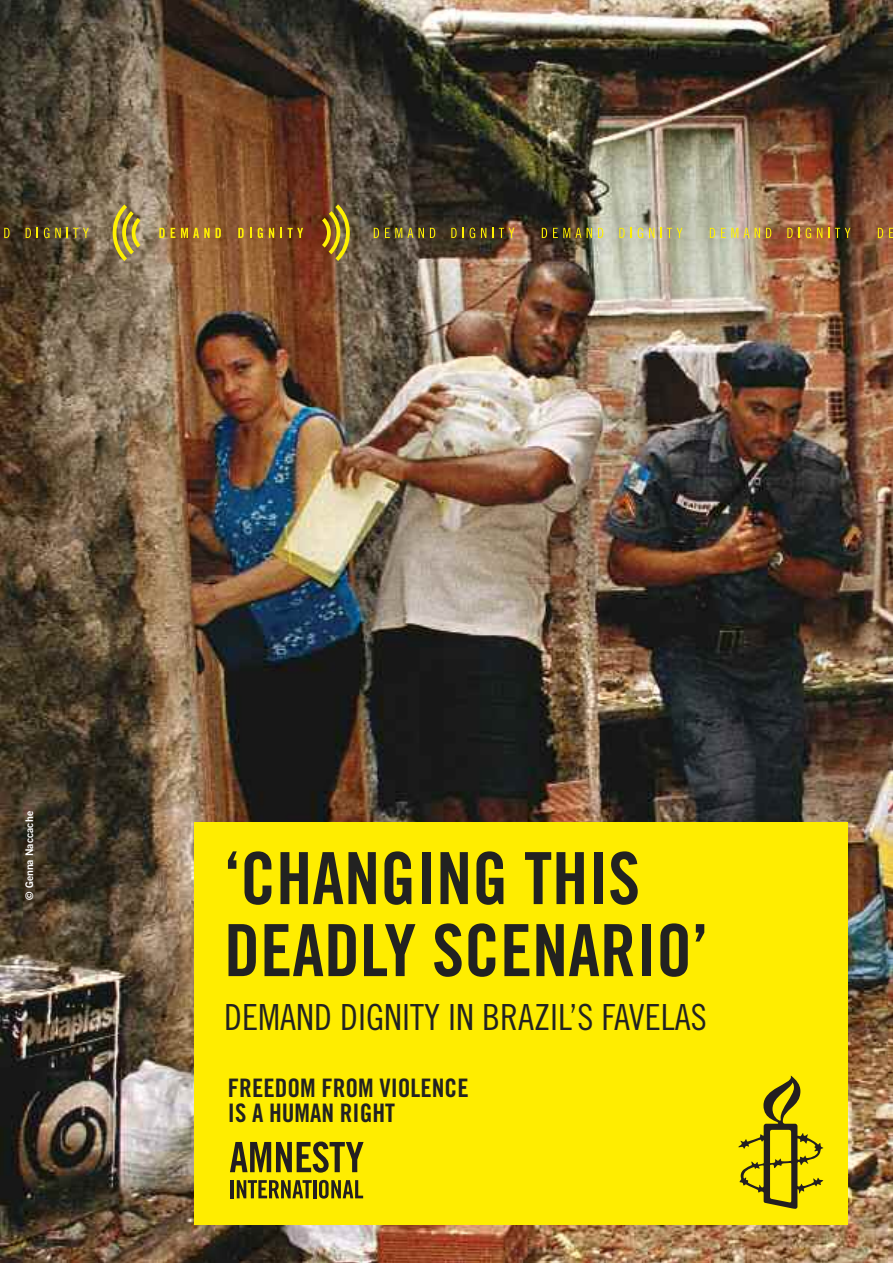
<style>
.page{position:relative;width:893px;height:1263px;background:#fff}
.page>*{position:absolute;margin:0;border:0;box-sizing:border-box;transform-origin:0 0}
.t1{font:72px/72px "Amnesty Trade Gothic Bd Cn 20 OTF";color:#222221}
.t2{font:36px "Amnesty Trade Gothic Cn 18";color:#222221}
.t3{font:25.5px/25.5px "Amnesty Trade Gothic Bd Cn 20 OTF";color:#222221}
.t4{font:10.5px "Amnesty Trade Gothic Bd 2";color:#fff}
</style>
<div class="page">
<img style="left:0;top:0;width:893px;height:1263px">
<svg style="left:159px;top:228px;width:6px;height:10px"></svg>
<svg style="left:171px;top:228px;width:4px;height:10px"></svg>
<svg style="left:181px;top:228px;width:40px;height:10px"></svg>
<svg style="left:238px;top:228px;width:6px;height:10px"></svg>
<svg style="left:258px;top:228px;width:5px;height:10px"></svg>
<svg style="left:269px;top:228px;width:5px;height:10px"></svg>
<svg style="left:280px;top:228px;width:2px;height:10px"></svg>
<svg style="left:288px;top:228px;width:15px;height:10px"></svg>
<svg style="left:374px;top:228px;width:5px;height:10px"></svg>
<svg style="left:385px;top:228px;width:28px;height:10px"></svg>
<svg style="left:419px;top:228px;width:5px;height:10px"></svg>
<svg style="left:430px;top:228px;width:5px;height:10px"></svg>
<svg style="left:451px;top:228px;width:6px;height:10px"></svg>
<svg style="left:470px;top:228px;width:5px;height:10px"></svg>
<svg style="left:481px;top:228px;width:5px;height:10px"></svg>
<svg style="left:499px;top:228px;width:15px;height:10px"></svg>
<svg style="left:542px;top:228px;width:5px;height:10px"></svg>
<svg style="left:553px;top:228px;width:28px;height:10px"></svg>
<svg style="left:587px;top:228px;width:5px;height:10px"></svg>
<svg style="left:598px;top:228px;width:5px;height:10px"></svg>
<svg style="left:619px;top:228px;width:6px;height:10px"></svg>
<svg style="left:638px;top:228px;width:5px;height:10px"></svg>
<svg style="left:649px;top:228px;width:5px;height:10px"></svg>
<svg style="left:667px;top:228px;width:15px;height:10px"></svg>
<svg style="left:710px;top:228px;width:5px;height:10px"></svg>
<svg style="left:721px;top:228px;width:28px;height:10px"></svg>
<svg style="left:755px;top:228px;width:5px;height:10px"></svg>
<svg style="left:766px;top:228px;width:5px;height:10px"></svg>
<svg style="left:787px;top:228px;width:6px;height:10px"></svg>
<svg style="left:806px;top:228px;width:5px;height:10px"></svg>
<svg style="left:817px;top:228px;width:5px;height:10px"></svg>
<svg style="left:828px;top:228px;width:22px;height:10px"></svg>
<svg style="left:878px;top:228px;width:5px;height:10px"></svg>
<svg style="left:889px;top:228px;width:4px;height:10px"></svg>
<svg style="left:4px;top:228px;width:6px;height:10px"></svg>
<svg style="left:26px;top:228px;width:5px;height:10px"></svg>
<svg style="left:44px;top:228px;width:5px;height:10px"></svg>
<svg style="left:55px;top:228px;width:6px;height:10px"></svg>
<svg style="left:67px;top:228px;width:22px;height:10px"></svg>
<svg style="left:113px;top:204px;width:27px;height:57px;background:#b1a142"></svg>
<svg style="left:322px;top:204px;width:28px;height:57px;background:#a08224"></svg>
<div style="left:194px;top:822px;width:653px;height:403px;background:#ffed00"></div>
<svg style="left:738px;top:1075px;width:85px;height:134px"></svg>
<hr style="left:231px;top:1180px;width:3px;height:18px;background:#231f20">
<svg style="left:237px;top:1180px;width:75px;height:18px"></svg>
<hr style="left:313px;top:1180px;width:3px;height:18px;background:#231f20">
<svg style="left:319px;top:1180px;width:44px;height:18px"></svg>
<svg style="left:230px;top:1141px;width:134px;height:31px"></svg>
<p class="t4" style="left:23px;top:900px;width:90px;rotate:-90deg">© Genna Naccache</p>
<h1 class="t1" style="left:224px;top:842px;width:485px">‘CHANGING THIS<br>DEADLY SCENARIO’</h1>
<h2 class="t2" style="left:224px;top:996px;width:484px">DEMAND DIGNITY IN BRAZIL’S FAVELAS</h2>
<p class="t3" style="left:228px;top:1075px;width:242px">FREEDOM FROM VIOLENCE<br>IS A HUMAN RIGHT</p>
</div>
